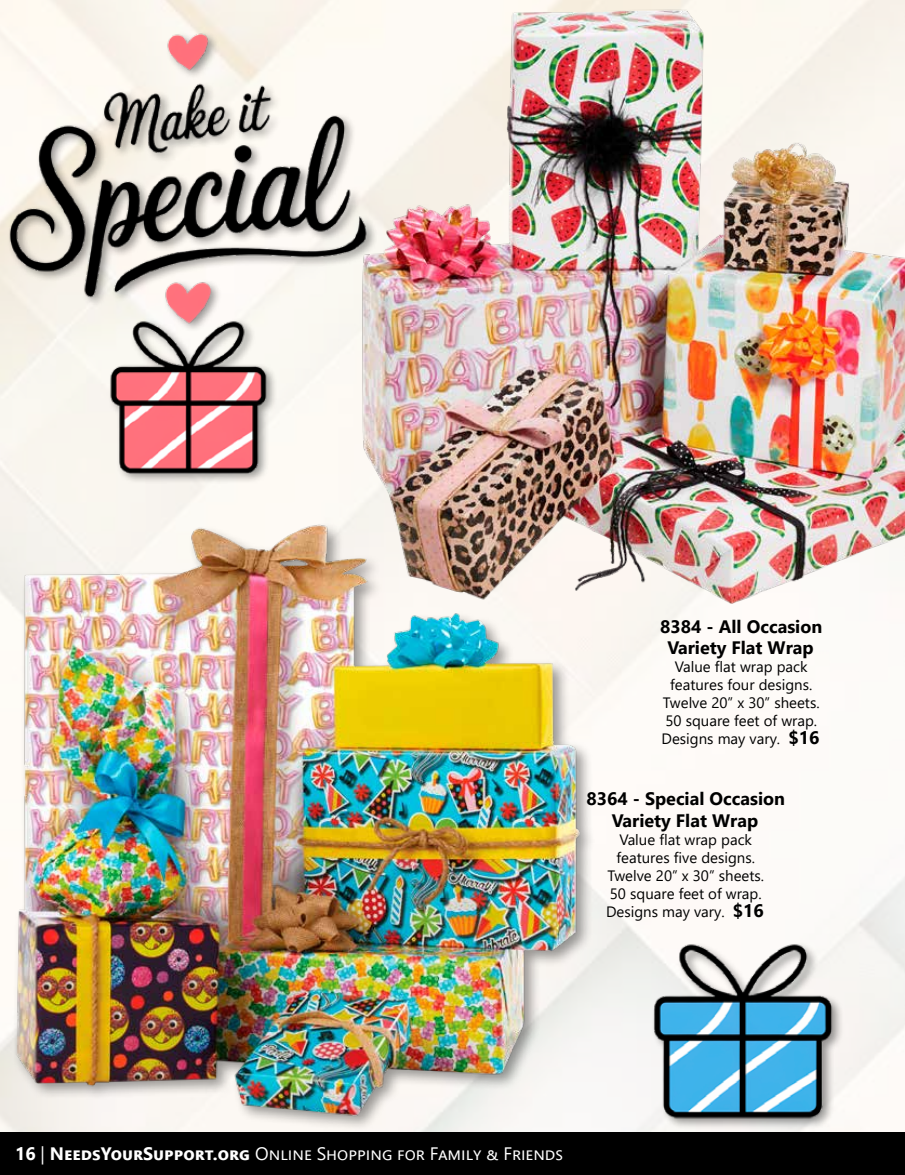
<style>
.page{position:relative;width:905px;height:1175px;background:#fff}
.page>*{position:absolute;margin:0;border:0;box-sizing:border-box;transform-origin:0 0}
.t1{font:700 18px/21.6px "Segoe UI";color:#000;text-align:center}
.t2{font:18px "Segoe UI";color:#fff}
.t3{font:15px/18px "Segoe UI";color:#000;text-align:center}
.s1{font-weight:700;font-size:18px}
.s2{font-weight:700}
</style>
<div class="page">
<div style="left:0;top:1132px;width:904px;height:42px;background:#000"></div>
<img style="left:344px;top:0;width:560px;height:618px">
<img style="left:0;top:0;width:450px;height:514px">
<img style="left:3px;top:518px;width:593px;height:605px">
<img style="left:638px;top:925px;width:205px;height:207px">
<p class="t1" style="left:660px;top:614px;width:163px">8384 - All Occasion<br>Variety Flat Wrap</p>
<p class="t3" style="left:661px;top:657px;width:160px">Value flat wrap pack features four designs.<br>Twelve 20” x 30” sheets.<br>50 square feet of wrap.<br>Designs may vary. <span class="s1">$16</span></p>
<p class="t1" style="left:586px;top:786px;width:200px">8364 - Special Occasion<br>Variety Flat Wrap</p>
<p class="t3" style="left:606px;top:829px;width:160px">Value flat wrap pack features five designs.<br>Twelve 20” x 30” sheets.<br>50 square feet of wrap.<br>Designs may vary. <span class="s1">$16</span></p>
<p class="t2" style="left:15px;top:1136px;width:549px"><span class="s2">16</span> | <span class="s2">NeedsYourSupport.org</span> Online Shopping for Family &amp; Friends</p>
</div>
